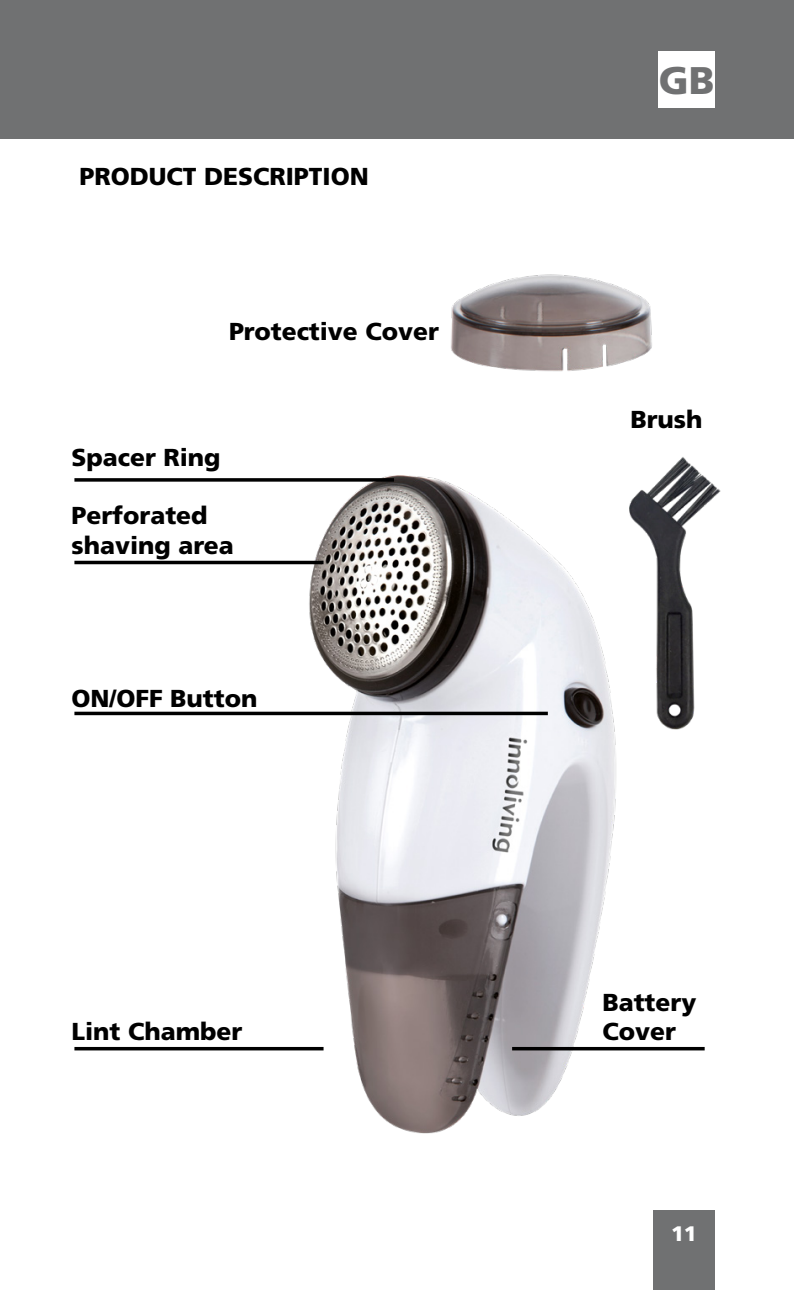
<style>
.page{position:relative;width:794px;height:1290px;background:#fff}
.page>*{position:absolute;margin:0;border:0;box-sizing:border-box;transform-origin:0 0}
.t1{font:900 38.5px "Frutiger LT Std";color:#707172}
.t2{font:900 24.5px/29.8px "Frutiger LT Std";color:#000}
.t3{font:900 21px "Frutiger LT Std";color:#fff}
</style>
<div class="page">
<div style="left:0;top:0;width:794px;height:139px;background:#707172"></div>
<div style="left:653px;top:1210px;width:61px;height:80px;background:#707172"></div>
<div style="left:658px;top:51px;width:56px;height:56px;background:#fff"></div>
<img style="left:292px;top:475px;width:334px;height:659px">
<svg style="left:74px;top:478px;width:320px;height:4px"></svg>
<hr style="left:74px;top:561px;width:249px;height:3px;background:#000">
<hr style="left:74px;top:1047px;width:249px;height:3px;background:#000">
<hr style="left:512px;top:1047px;width:192px;height:3px;background:#000">
<hr style="left:74px;top:712px;width:474px;height:3px;background:#000">
<img style="left:451px;top:274px;width:201px;height:98px">
<img style="left:602px;top:457px;width:119px;height:294px">
<p class="t2" style="left:79px;top:162px;width:291px">PRODUCT DESCRIPTION</p>
<p class="t2" style="left:229px;top:317px;width:211px">Protective Cover</p>
<p class="t2" style="left:71px;top:443px;width:151px">Spacer Ring</p>
<p class="t2" style="left:71px;top:501px;width:164px">Perforated shaving area</p>
<p class="t2" style="left:71px;top:684px;width:187px">ON/OFF Button</p>
<p class="t2" style="left:71px;top:1017px;width:172px">Lint Chamber</p>
<h1 class="t1" style="left:659px;top:57px;width:57px">GB</h1>
<p class="t2" style="left:630px;top:404px;width:74px">Brush</p>
<p class="t2" style="left:602px;top:987px;width:95px">Battery<br>Cover</p>
<p class="t3" style="left:671px;top:1221px;width:27px">11</p>
</div>
